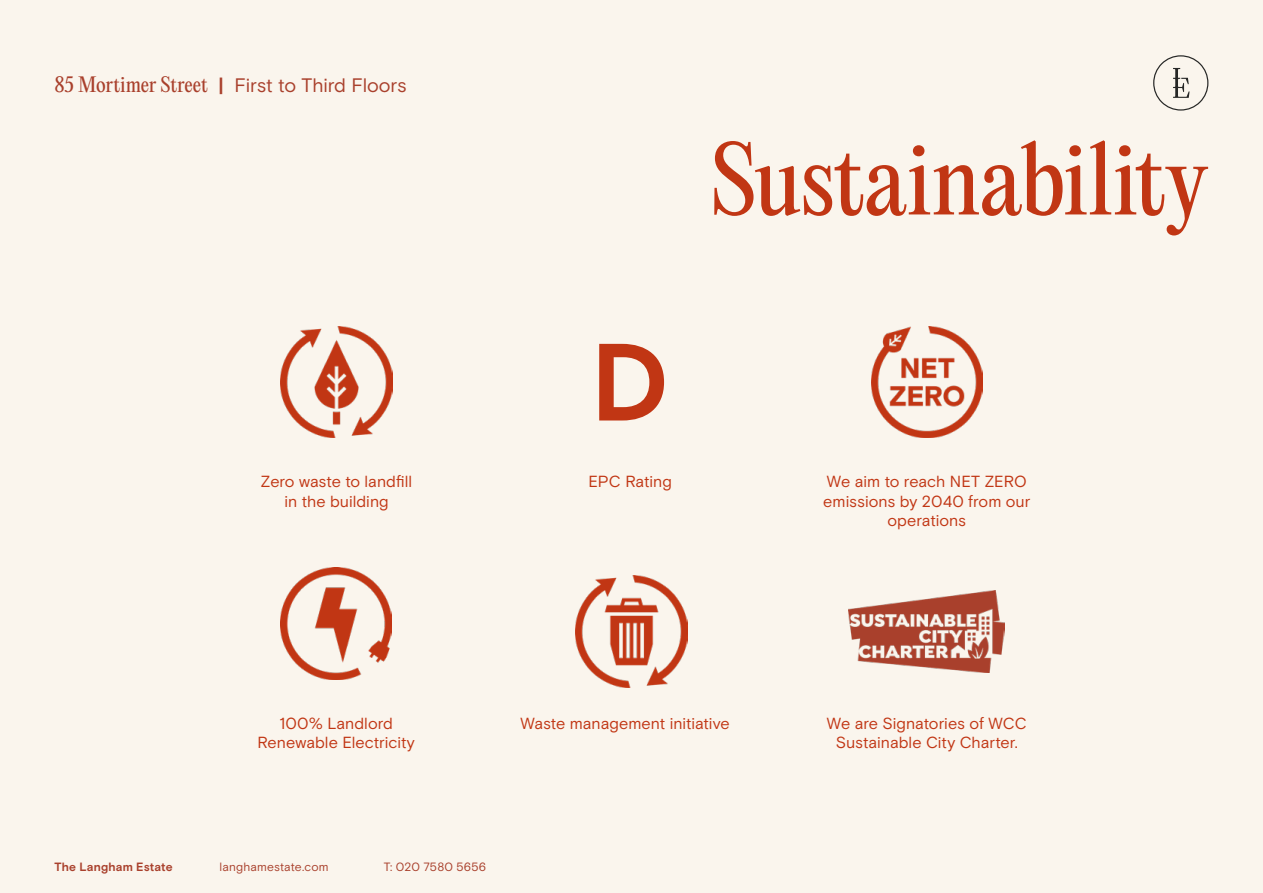
<style>
.page{position:relative;width:1263px;height:893px;background:#faf5ed}
.page>*{position:absolute;margin:0;border:0;box-sizing:border-box;transform-origin:0 0}
.Pull_Out_M_60_72pt{font:700 109.5px "Basis Grotesque Pro";color:#c13614}
.Pull_Out_M_60_72pt-2{font:90px "PP Editorial New";letter-spacing:-.01em;color:#c13614}
.t1{font:19.5px "Basis Grotesque Pro";letter-spacing:-.005em;color:#a9402c}
.Body_L_15_18pt{font:16.05px/19.4px "Basis Grotesque Pro";color:#c13614;text-align:center}
.t2{font:12px "Basis Grotesque Pro";letter-spacing:.01em;color:#a9402c}
.t3{font:700 12px "Basis Grotesque Pro";letter-spacing:.015em;color:#a9402c}
.s1{font-family:"PP Editorial New"}
.s2{font-weight:700}
</style>
<div class="page">
<svg style="left:1153px;top:55px;width:55px;height:56px"></svg>
<img style="left:281px;top:326px;width:111px;height:112px">
<img style="left:871px;top:326px;width:112px;height:112px">
<img style="left:280px;top:568px;width:112px;height:111px">
<img style="left:576px;top:576px;width:111px;height:111px">
<img style="left:849px;top:591px;width:156px;height:82px">
<p class="t1" style="left:55px;top:74px;width:354px"><span class="s1">85 Mortimer Street</span> <span class="s2">|</span> First to Third Floors</p>
<p class="Body_L_15_18pt" style="left:261px;top:472px;width:153px">Zero waste to landfill</p>
<p class="Body_L_15_18pt" style="left:284px;top:492px;width:106px">in the building</p>
<p class="Pull_Out_M_60_72pt" style="left:591px;top:318px;width:79px">D</p>
<p class="Body_L_15_18pt" style="left:588px;top:472px;width:85px">EPC Rating</p>
<p class="Pull_Out_M_60_72pt-2" style="left:710px;top:118px;width:500px">Sustainability</p>
<p class="Body_L_15_18pt" style="left:823px;top:472px;width:209px">We aim to reach NET ZERO emissions by 2040 from our operations</p>
<p class="Body_L_15_18pt" style="left:279px;top:714px;width:115px">100% Landlord</p>
<p class="Body_L_15_18pt" style="left:257px;top:733px;width:159px">Renewable Electricity</p>
<p class="Body_L_15_18pt" style="left:520px;top:714px;width:211px">Waste management initiative</p>
<p class="Body_L_15_18pt" style="left:827px;top:714px;width:201px">We are Signatories of WCC<br>Sustainable City Charter.</p>
<p class="t3" style="left:55px;top:860px;width:120px">The Langham Estate</p>
<p class="t2" style="left:220px;top:860px;width:110px">langhamestate.com</p>
<p class="t2" style="left:384px;top:860px;width:104px">T: 020 7580 5656</p>
</div>
